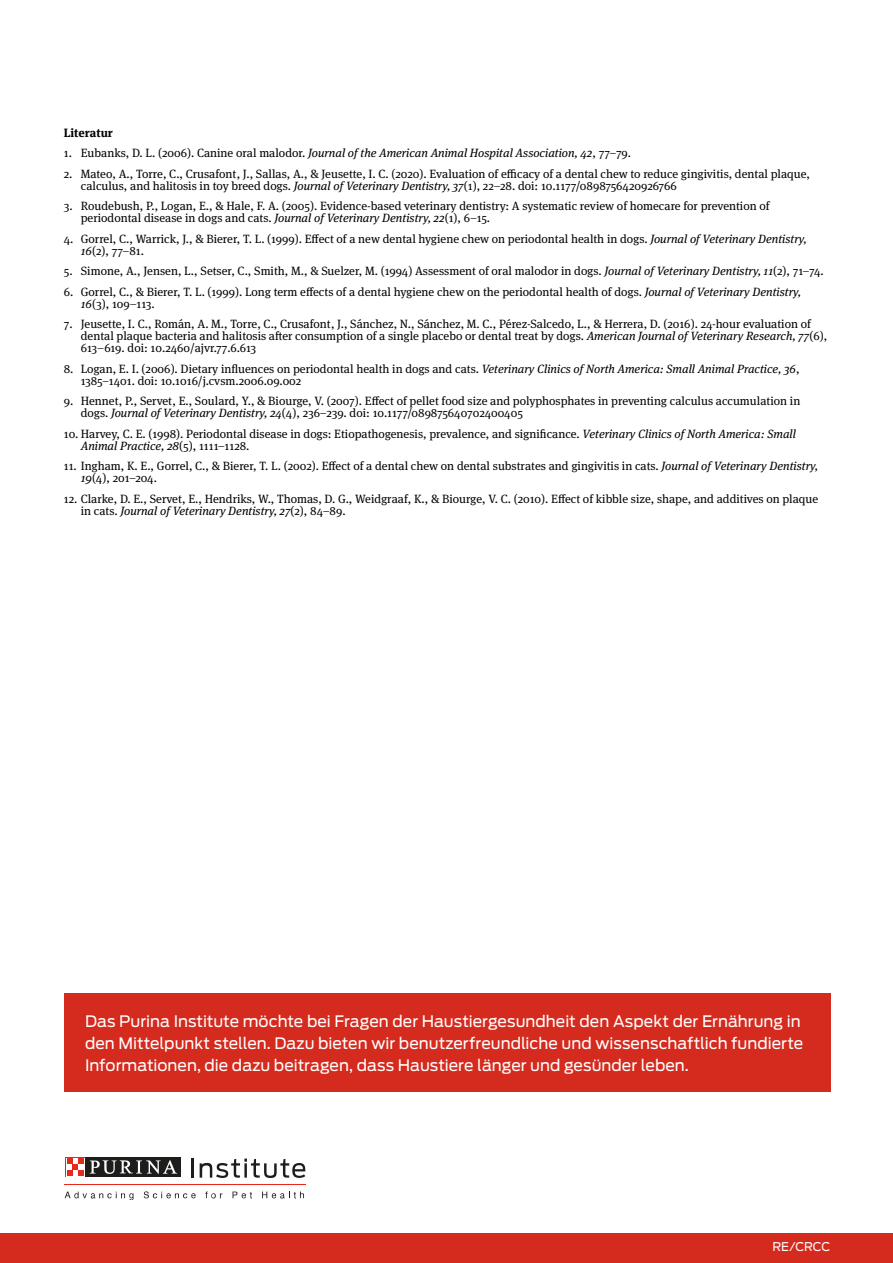
<style>
.page{position:relative;width:893px;height:1263px;background:#fff}
.page>*{position:absolute;margin:0;border:0;box-sizing:border-box;transform-origin:0 0}
.t1{font:15.75px/21.8px "Antenna";color:#fff}
.t2{font:12px/12px "Meta Serif Pro";color:#000}
.t3{font:italic 12px "Meta Serif Pro";color:#000}
.t4{font:700 12px "Meta Serif Pro";color:#000}
.t5{font:12px "Antenna";color:#fff}
.s1{font-style:normal}
.s2{font-style:italic}
</style>
<div class="page">
<div style="left:0;top:1233px;width:893px;height:30px;background:#d52b1e"></div>
<hr style="left:65px;top:1184px;width:241px;height:1px;background:#e52a1b">
<svg style="left:192px;top:1158px;width:2px;height:19px"></svg>
<svg style="left:200px;top:1158px;width:105px;height:20px"></svg>
<svg style="left:65px;top:1191px;width:68px;height:9px"></svg>
<svg style="left:144px;top:1191px;width:52px;height:7px"></svg>
<svg style="left:205px;top:1191px;width:17px;height:7px"></svg>
<svg style="left:233px;top:1191px;width:19px;height:7px"></svg>
<svg style="left:262px;top:1191px;width:42px;height:7px"></svg>
<div style="left:65px;top:1157px;width:21px;height:20px;background:#1d1d1b"></div>
<svg style="left:65px;top:1157px;width:20px;height:20px"></svg>
<div style="left:86px;top:1157px;width:95px;height:20px;background:#1d1d1b"></div>
<svg style="left:90px;top:1160px;width:87px;height:14px"></svg>
<svg style="left:66px;top:1158px;width:18px;height:18px"></svg>
<svg style="left:67px;top:1158px;width:17px;height:17px"></svg>
<div style="left:64px;top:993px;width:766px;height:99px;background:#d52b1e"></div>
<p class="t4" style="left:64px;top:123px;width:51px">Literatur</p>
<p class="t3" style="left:64px;top:144px;width:569px"><span class="s1">1. Eubanks, D. L. (2006). Canine oral malodor.</span> Journal of the American Animal Hospital Association, 42<span class="s1">, 77–79.</span></p>
<p class="t2" style="left:81px;top:167px;width:731px;text-indent:-17px">2. Mateo, A., Torre, C., Crusafont, J., Sallas, A., &amp; Jeusette, I. C. (2020). Evaluation of efficacy of a dental chew to reduce gingivitis, dental plaque, calculus, and halitosis in toy breed dogs. <span class="s2">Journal of Veterinary Dentistry, 37</span>(1), 22–28. doi: 10.1177/0898756420926766</p>
<p class="t2" style="left:81px;top:199px;width:690px;text-indent:-17px">3. Roudebush, P., Logan, E., &amp; Hale, F. A. (2005). Evidence-based veterinary dentistry: A systematic review of homecare for prevention of periodontal disease in dogs and cats. <span class="s2">Journal of Veterinary Dentistry, 22</span>(1), 6–15.</p>
<p class="t2" style="left:81px;top:232px;width:727px;text-indent:-17px">4. Gorrel, C., Warrick, J., &amp; Bierer, T. L. (1999). Effect of a new dental hygiene chew on periodontal health in dogs. <span class="s2">Journal of Veterinary Dentistry,<br>16</span>(2), 77–81.</p>
<p class="t2" style="left:64px;top:264px;width:761px">5. Simone, A., Jensen, L., Setser, C., Smith, M., &amp; Suelzer, M. (1994) Assessment of oral malodor in dogs. <span class="s2">Journal of Veterinary Dentistry, 11</span>(2), 71–74.</p>
<p class="t2" style="left:81px;top:285px;width:722px;text-indent:-17px">6. Gorrel, C., &amp; Bierer, T. L. (1999). Long term effects of a dental hygiene chew on the periodontal health of dogs. <span class="s2">Journal of Veterinary Dentistry,<br>16</span>(3), 109–113.</p>
<p class="t2" style="left:81px;top:317px;width:748px;text-indent:-17px">7. Jeusette, I. C., Román, A. M., Torre, C., Crusafont, J., Sánchez, N., Sánchez, M. C., Pérez-Salcedo, L., &amp; Herrera, D. (2016). 24-hour evaluation of dental plaque bacteria and halitosis after consumption of a single placebo or dental treat by dogs. <span class="s2">American Journal of Veterinary Research, 77</span>(6),<br>613–619. doi: 10.2460/ajvr.77.6.613</p>
<p class="t2" style="left:81px;top:362px;width:720px;text-indent:-17px">8. Logan, E. I. (2006). Dietary influences on periodontal health in dogs and cats. <span class="s2">Veterinary Clinics of North America: Small Animal Practice, 36</span>,<br>1385–1401. doi: 10.1016/j.cvsm.2006.09.002</p>
<p class="t2" style="left:81px;top:395px;width:721px;text-indent:-17px">9. Hennet, P., Servet, E., Soulard, Y., &amp; Biourge, V. (2007). Effect of pellet food size and polyphosphates in preventing calculus accumulation in dogs. <span class="s2">Journal of Veterinary Dentistry, 24</span>(4), 236–239. doi: 10.1177/089875640702400405</p>
<p class="t2" style="left:81px;top:427px;width:717px;text-indent:-17px">10. Harvey, C. E. (1998). Periodontal disease in dogs: Etiopathogenesis, prevalence, and significance. <span class="s2">Veterinary Clinics of North America: Small<br>Animal Practice, 28</span>(5), 1111–1128.</p>
<p class="t2" style="left:81px;top:460px;width:739px;text-indent:-17px">11. Ingham, K. E., Gorrel, C., &amp; Bierer, T. L. (2002). Effect of a dental chew on dental substrates and gingivitis in cats. <span class="s2">Journal of Veterinary Dentistry,<br>19</span>(4), 201–204.</p>
<p class="t2" style="left:81px;top:492px;width:739px;text-indent:-17px">12. Clarke, D. E., Servet, E., Hendriks, W., Thomas, D. G., Weidgraaf, K., &amp; Biourge, V. C. (2010). Effect of kibble size, shape, and additives on plaque in cats. <span class="s2">Journal of Veterinary Dentistry, 27</span>(2), 84–89.</p>
<p class="t1" style="left:85px;top:1010px;width:720px">Das Purina Institute möchte bei Fragen der Haustiergesundheit den Aspekt der Ernährung in den Mittelpunkt stellen. Dazu bieten wir benutzerfreundliche und wissenschaftlich fundierte<br>Informationen, die dazu beitragen, dass Haustiere länger und gesünder leben.</p>
<p class="t5" style="left:772px;top:1239px;width:59px">RE/CRCC</p>
</div>
